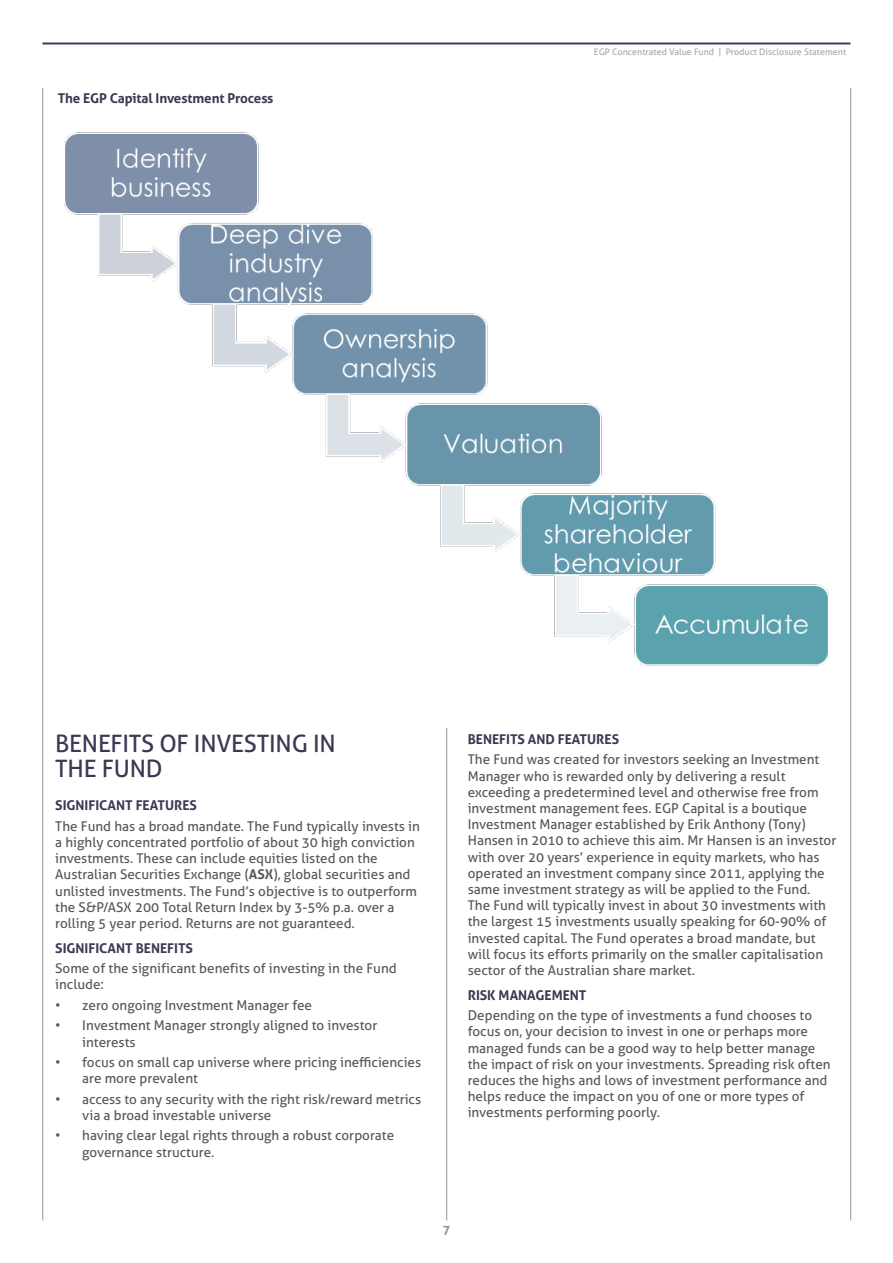
<style>
.page{position:relative;width:893px;height:1263px;background:#fff}
.page>*{position:absolute;margin:0;border:0;box-sizing:border-box;transform-origin:0 0}
.Head_A{font:24px/25.5px "Aller";letter-spacing:-.01em;color:#393954}
.Body_Copy{font:13.5px/16.2px "Aller";color:#57585a}
.Headers{font:700 13.5px "Aller";color:#393954}
.Head_C{font:700 13.5px "Aller";letter-spacing:-.01em;color:#393954}
.Body_Copy-2{font:700 13.5px "Aller";color:#393954}
.Sub_Headers{font:700 13.5px "Aller";color:#393954}
.t1{font:700 12.75px "Aller";color:#8f959e}
.t2{font:9px "Aller";color:#a2a7ae}
.s1{font-weight:700}
</style>
<div class="page">
<hr style="left:43px;top:88px;width:1px;height:1132px;background:#8f959e">
<hr style="left:850px;top:88px;width:1px;height:1132px;background:#8f959e">
<hr style="left:446px;top:88px;width:1px;height:1132px;background:#8f959e">
<hr style="left:43px;top:43px;width:807px;height:1px;background:#393954">
<img style="left:64px;top:131px;width:765px;height:537px">
<p class="Head_C" style="left:58px;top:90px;width:217px">The EGP Capital Investment Process</p>
<p class="t2" style="left:594px;top:46px;width:254px">EGP Concentrated Value Fund | Product Disclosure Statement</p>
<p class="Head_A" style="left:55px;top:730px;width:282px">BENEFITS OF INVESTING IN<br>THE FUND</p>
<p class="Headers" style="left:55px;top:797px;width:143px">SIGNIFICANT FEATURES</p>
<p class="Body_Copy" style="left:55px;top:818px;width:366px">The Fund has a broad mandate. The Fund typically invests in a highly concentrated portfolio of about 30 high conviction investments. These can include equities listed on the Australian Securities Exchange (<span class="s1">ASX</span>), global securities and unlisted investments. The Fund’s objective is to outperform the S&amp;P/ASX 200 Total Return Index by 3-5% p.a. over a rolling 5 year period. Returns are not guaranteed.</p>
<p class="Body_Copy-2" style="left:55px;top:940px;width:139px">SIGNIFICANT BENEFITS</p>
<p class="Body_Copy" style="left:55px;top:960px;width:343px">Some of the significant benefits of investing in the Fund include:</p>
<p class="Body_Copy" style="left:55px;top:997px;width:258px">• zero ongoing Investment Manager fee</p>
<p class="Body_Copy" style="left:82px;top:1017px;width:297px;text-indent:-27px">• Investment Manager strongly aligned to investor interests</p>
<p class="Body_Copy" style="left:82px;top:1054px;width:340px;text-indent:-27px">• focus on small cap universe where pricing inefficiencies are more prevalent</p>
<p class="Body_Copy" style="left:82px;top:1091px;width:340px;text-indent:-27px">• access to any security with the right risk/reward metrics via a broad investable universe</p>
<p class="Body_Copy" style="left:82px;top:1127px;width:313px;text-indent:-27px">• having clear legal rights through a robust corporate governance structure.</p>
<p class="Headers" style="left:468px;top:731px;width:153px">BENEFITS AND FEATURES</p>
<p class="Body_Copy" style="left:468px;top:751px;width:370px">The Fund was created for investors seeking an Investment Manager who is rewarded only by delivering a result exceeding a predetermined level and otherwise free from investment management fees. EGP Capital is a boutique Investment Manager established by Erik Anthony (Tony)<br>Hansen in 2010 to achieve this aim. Mr Hansen is an investor with over 20 years’ experience in equity markets, who has operated an investment company since 2011, applying the same investment strategy as will be applied to the Fund.<br>The Fund will typically invest in about 30 investments with the largest 15 investments usually speaking for 60-90% of invested capital. The Fund operates a broad mandate, but will focus its efforts primarily on the smaller capitalisation sector of the Australian share market.</p>
<p class="Sub_Headers" style="left:468px;top:986px;width:120px">RISK MANAGEMENT</p>
<p class="Body_Copy" style="left:468px;top:1007px;width:364px">Depending on the type of investments a fund chooses to focus on, your decision to invest in one or perhaps more managed funds can be a good way to help better manage the impact of risk on your investments. Spreading risk often reduces the highs and lows of investment performance and helps reduce the impact on you of one or more types of investments performing poorly.</p>
<p class="t1" style="left:443px;top:1223px;width:8px">7</p>
</div>
